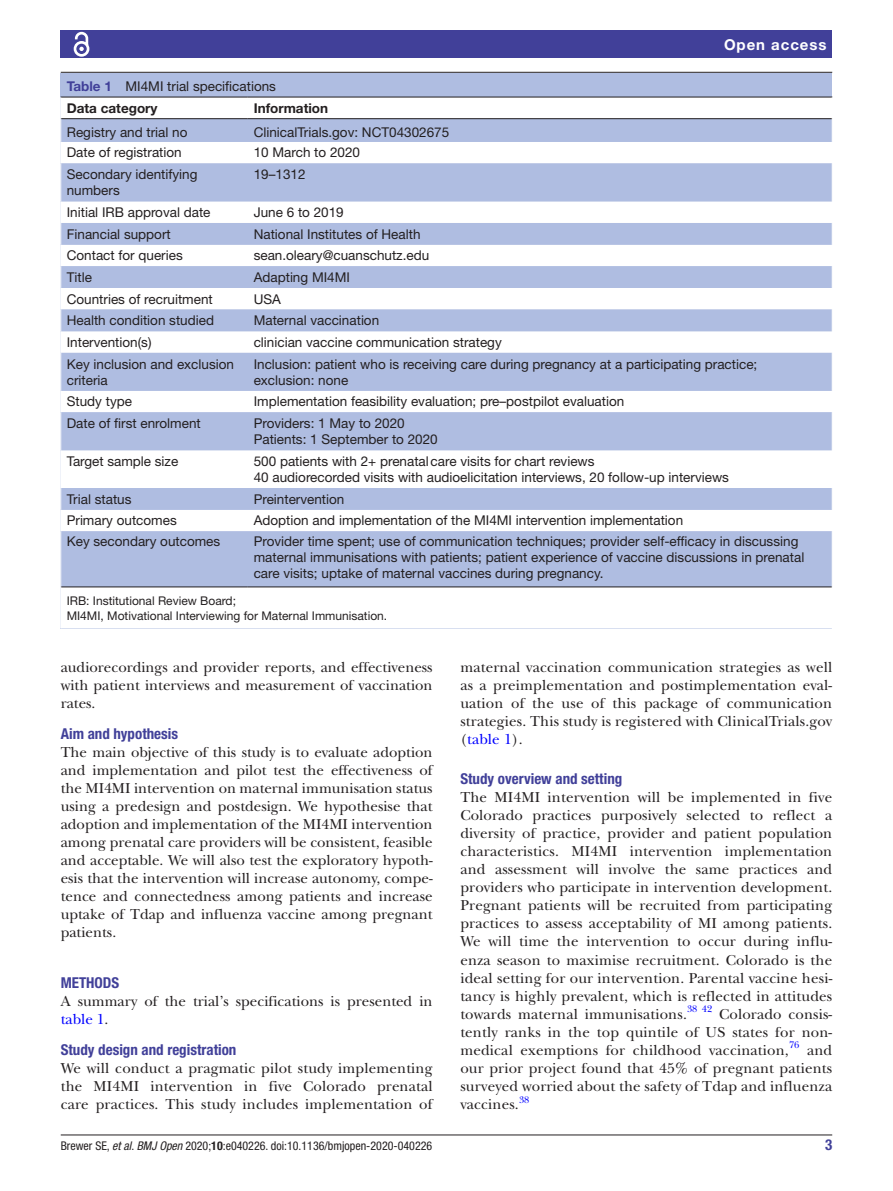
<style>
.page{position:relative;width:893px;height:1191px;background:#fff}
.page>*{position:absolute;margin:0;border:0;box-sizing:border-box;transform-origin:0 0}
.t1{font:15px/18.1px "New Baskerville";letter-spacing:.01em;color:#231f20;text-align:justify}
.t2{font:700 condensed 15px "Helvetica Neue LT Std";color:#414099}
.t3{font:700 15px "Helvetica Neue LT Std";letter-spacing:.065em;color:#fff}
.t4{font:13.5px/16.2px "Helvetica Neue LT Std";color:#231f20}
.t5{font:700 13.5px "Helvetica Neue LT Std";color:#231f20}
.t6{font:12px/15px "Helvetica Neue LT Std";color:#231f20}
.t7{font:condensed 12px "Helvetica Neue LT Std";color:#231f20}
.t8{font:9.9px "New Baskerville";color:#00f}
.s1{font-weight:700;color:#414099}
.s2{font-weight:700}
.s3{color:#00f}
.s4{font-style:italic}
</style>
<div class="page">
<hr style="left:61px;top:1134px;width:771px;height:1px;background:#231f20">
<div style="left:61px;top:31px;width:771px;height:27px;background:#414099"></div>
<svg style="left:73px;top:31px;width:17px;height:26px"></svg>
<div style="left:61px;top:73px;width:771px;height:555px;background:#afbde1"></div>
<hr style="left:61px;top:72px;width:771px;height:1px;background:#231f20">
<div style="left:61px;top:98px;width:771px;height:530px;background:#fff"></div>
<svg style="left:61px;top:119px;width:771px;height:467px"></svg>
<hr style="left:61px;top:97px;width:187px;height:1px;background:#231f20">
<hr style="left:61px;top:118px;width:187px;height:1px;background:#231f20">
<hr style="left:248px;top:97px;width:584px;height:1px;background:#231f20">
<hr style="left:248px;top:118px;width:584px;height:1px;background:#231f20">
<hr style="left:248px;top:586px;width:584px;height:1px;background:#231f20">
<hr style="left:61px;top:586px;width:187px;height:1px;background:#231f20">
<svg style="left:60px;top:97px;width:1px;height:66px"></svg>
<svg style="left:60px;top:201px;width:1px;height:152px"></svg>
<svg style="left:60px;top:391px;width:1px;height:21px"></svg>
<svg style="left:60px;top:488px;width:1px;height:43px"></svg>
<hr style="left:67px;top:604px;width:765px;height:1px;background:#fff">
<hr style="left:67px;top:619px;width:765px;height:1px;background:#fff">
<p class="t4" style="left:67px;top:75px;width:211px;line-height:22px"><span class="s1">Table 1</span> MI4MI trial specifications<br><span class="s2">Data category</span></p>
<p class="t5" style="left:254px;top:99px;width:76px">Information</p>
<p class="t3" style="left:724px;top:35px;width:104px">Open access</p>
<p class="t4" style="left:67px;top:124px;width:122px">Registry and trial no</p>
<p class="t4" style="left:254px;top:124px;width:197px">ClinicalTrials.gov: NCT04302675</p>
<p class="t4" style="left:67px;top:144px;width:117px">Date of registration</p>
<p class="t4" style="left:254px;top:144px;width:108px">10 March to 2020</p>
<p class="t4" style="left:67px;top:166px;width:132px">Secondary identifying numbers</p>
<p class="t4" style="left:254px;top:166px;width:53px">19–1312</p>
<p class="t4" style="left:67px;top:204px;width:145px">Initial IRB approval date</p>
<p class="t4" style="left:254px;top:204px;width:92px">June 6 to 2019</p>
<p class="t4" style="left:67px;top:225px;width:106px">Financial support</p>
<p class="t4" style="left:254px;top:225px;width:168px">National Institutes of Health</p>
<p class="t4" style="left:67px;top:247px;width:118px">Contact for queries</p>
<p class="t4" style="left:254px;top:247px;width:177px">sean.oleary@cuanschutz.edu</p>
<p class="t4" style="left:67px;top:269px;width:27px">Title</p>
<p class="t4" style="left:254px;top:269px;width:98px">Adapting MI4MI</p>
<p class="t4" style="left:67px;top:290px;width:148px">Countries of recruitment</p>
<p class="t4" style="left:254px;top:290px;width:29px">USA</p>
<p class="t4" style="left:67px;top:312px;width:149px">Health condition studied</p>
<p class="t4" style="left:254px;top:312px;width:127px">Maternal vaccination</p>
<p class="t4" style="left:67px;top:334px;width:86px">Intervention(s)</p>
<p class="t4" style="left:254px;top:334px;width:250px">clinician vaccine communication strategy</p>
<p class="t4" style="left:67px;top:355px;width:169px">Key inclusion and exclusion criteria</p>
<p class="t4" style="left:254px;top:355px;width:505px">Inclusion: patient who is receiving care during pregnancy at a participating practice; exclusion: none</p>
<p class="t4" style="left:67px;top:393px;width:67px">Study type</p>
<p class="t4" style="left:254px;top:393px;width:372px">Implementation feasibility evaluation; pre–postpilot evaluation</p>
<p class="t4" style="left:67px;top:415px;width:136px">Date of first enrolment</p>
<p class="t4" style="left:254px;top:415px;width:186px">Providers: 1 May to 2020<br>Patients: 1 September to 2020</p>
<p class="t4" style="left:67px;top:453px;width:113px">Target sample size</p>
<p class="t4" style="left:254px;top:453px;width:477px">500 patients with 2+ prenatalcare visits for chart reviews<br>40 audiorecorded visits with audioelicitation interviews, 20 follow-up interviews</p>
<p class="t4" style="left:67px;top:490px;width:66px">Trial status</p>
<p class="t4" style="left:254px;top:490px;width:92px">Preintervention</p>
<p class="t4" style="left:67px;top:512px;width:112px">Primary outcomes</p>
<p class="t4" style="left:254px;top:512px;width:431px">Adoption and implementation of the MI4MI intervention implementation</p>
<p class="t4" style="left:67px;top:532px;width:155px">Key secondary outcomes</p>
<p class="t4" style="left:254px;top:532px;width:552px">Provider time spent; use of communication techniques; provider self-efficacy in discussing maternal immunisations with patients; patient experience of vaccine discussions in prenatal care visits; uptake of maternal vaccines during pregnancy.</p>
<p class="t6" style="left:67px;top:592px;width:322px">IRB: Institutional Review Board;<br>MI4MI, Motivational Interviewing for Maternal Immunisation.</p>
<p class="t1" style="left:61px;top:658px;width:373px">audiorecordings and provider reports, and effectiveness with patient interviews and measurement of vaccination rates.</p>
<p class="t2" style="left:61px;top:724px;width:119px">Aim and hypothesis</p>
<p class="t1" style="left:61px;top:743px;width:373px">The main objective of this study is to evaluate adoption and implementation and pilot test the effectiveness of the MI4MI intervention on maternal immunisation status using a predesign and postdesign. We hypothesise that adoption and implementation of the MI4MI intervention among prenatal care providers will be consistent, feasible and acceptable. We will also test the exploratory hypoth&shy;esis that the intervention will increase autonomy, compe&shy;tence and connectedness among patients and increase uptake of Tdap and influenza vaccine among pregnant patients.</p>
<p class="t2" style="left:61px;top:973px;width:60px">METHODS</p>
<p class="t1" style="left:61px;top:992px;width:373px">A summary of the trial’s specifications is presented in <span class="s3">table 1</span>.</p>
<p class="t2" style="left:61px;top:1041px;width:177px">Study design and registration</p>
<p class="t1" style="left:61px;top:1059px;width:373px">We will conduct a pragmatic pilot study implementing the MI4MI intervention in five Colorado prenatal care practices. This study includes implementation of</p>
<p class="t1" style="left:460px;top:658px;width:373px">maternal vaccination communication strategies as well as a preimplementation and postimplementation eval&shy;uation of the use of this package of communication strategies. This study is registered with ClinicalTrials.gov (<span class="s3">table 1</span>).</p>
<p class="t2" style="left:460px;top:769px;width:163px">Study overview and setting</p>
<p class="t1" style="left:460px;top:788px;width:373px">The MI4MI intervention will be implemented in five Colorado practices purposively selected to reflect a diversity of practice, provider and patient population characteristics. MI4MI intervention implementation and assessment will involve the same practices and providers who participate in intervention development.<br>Pregnant patients will be recruited from participating practices to assess acceptability of MI among patients.<br>We will time the intervention to occur during influ&shy;enza season to maximise recruitment. Colorado is the ideal setting for our intervention. Parental vaccine hesi&shy;tancy is highly prevalent, which is reflected in attitudes towards maternal immunisations.</p>
<p class="t8" style="left:687px;top:1003px;width:27px">38 42</p>
<p class="t1" style="left:460px;top:1005px;width:373px;text-indent:259px">Colorado consis&shy;tently ranks in the top quintile of US states for non&shy;medical exemptions for childhood vaccination,<sup>76</sup></p>
<p class="t1" style="left:460px;top:1041px;width:373px;text-indent:347px">and our prior project found that 45% of pregnant patients surveyed worried about the safety of Tdap and influenza vaccines.</p>
<p class="t8" style="left:519px;top:1093px;width:12px">38</p>
<p class="t7" style="left:61px;top:1138px;width:373px">Brewer SE, <span class="s4">et al</span>. <span class="s4">BMJ Open</span> 2020;<span class="s2">10</span>:e040226. doi:10.1136/bmjopen-2020-040226</p>
<p class="t2" style="left:825px;top:1135px;width:9px">3</p>
</div>
